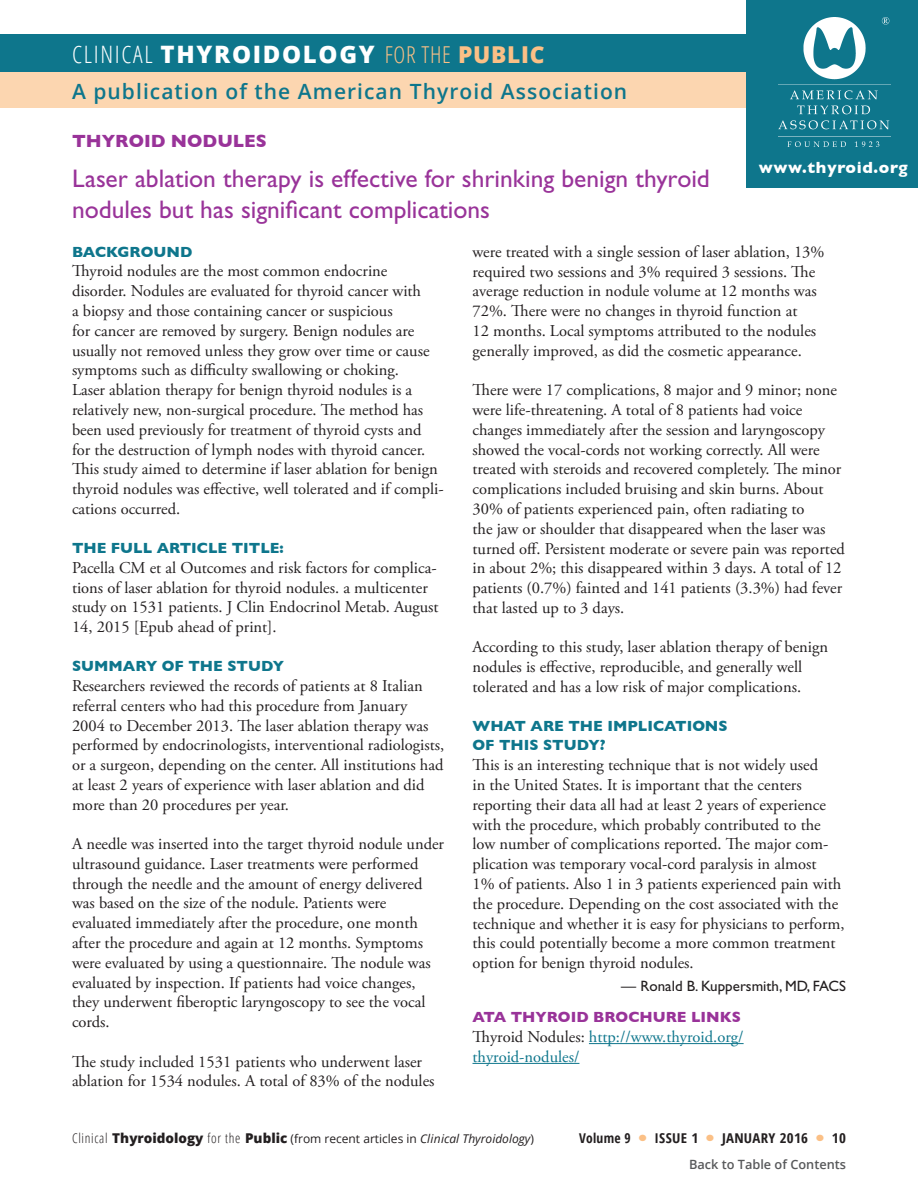
<style>
.page{position:relative;width:918px;height:1188px;background:#fff}
.page>*{position:absolute;margin:0;border:0;box-sizing:border-box;transform-origin:0 0}
.t1{font:25.5px/30.6px "Gill Sans Std";color:#939}
.t2{font:800 24px "Open Sans";letter-spacing:.07em;color:#fff}
.t3{font:600 21px "Open Sans";letter-spacing:.05em;color:#0e768c}
.Topic_Header{font:700 18px "Gill Sans";color:#939}
.body_serif{font:16.5px/19.8px "Adobe Garamond Pro";color:#231f20}
.body_serif_2nd_para{font:16.5px/19.8px "Adobe Garamond Pro";color:#231f20}
.body_links{font:16.5px/19.8px "Adobe Garamond Pro";color:#0e768c}
.t4{font:700 16.5px "Gill Sans";letter-spacing:.04em;color:#fff}
.question{font:700 15px/19.5px "Gill Sans";color:#0e768c}
.body_editor_name{font:15px "Gill Sans Std";color:#231f20}
.question_links{font:700 15px "Gill Sans";color:#939}
.t5{font:700 condensed 13.5px "Open Sans";letter-spacing:.02em;color:#231f20;scale:1.1 1}
.t6{font:700 condensed 13.5px "Open Sans";letter-spacing:.02em;color:#231f20}
.t7{font:600 12.75px "Open Sans";color:#58595b}
.t8{font:12px "Open Sans";color:#231f20}
.s1{font-weight:300;font-stretch:condensed}
.s2{font-weight:300;font-stretch:condensed;font-size:23.25px;color:#fbc086}
.s3{font-size:23.25px;color:#fbc086}
.s4{color:#231f20}
.s5{font-weight:300;font-stretch:condensed;font-size:13.5px}
.s6{font-weight:800;font-size:13.5px}
.s7{font-style:italic}
</style>
<div class="page">
<div style="left:0;top:70px;width:918px;height:38px;background:#fcd6b0"></div>
<hr style="left:589px;top:1043px;width:155px;height:1px;background:#0e768c">
<hr style="left:472px;top:1063px;width:107px;height:1px;background:#0e768c">
<div style="left:0;top:35px;width:918px;height:37px;background:#0e768c"></div>
<div style="left:747px;top:0;width:171px;height:188px;background:#0e768c"></div>
<img style="left:778px;top:18px;width:112px;height:129px">
<p class="t2" style="left:72px;top:36px;width:474px"><span class="s1">CLINICAL</span> THYROIDOLOGY <span class="s2">FOR THE</span> <span class="s3">PUBLIC</span></p>
<p class="t3" style="left:72px;top:77px;width:557px">A publication of the American Thyroid Association</p>
<p class="Topic_Header" style="left:72px;top:131px;width:196px">THYROID NODULES</p>
<p class="t1" style="left:72px;top:163px;width:639px">Laser ablation therapy is effective for shrinking benign thyroid nodules but has significant complications</p>
<p class="question" style="left:72px;top:242px;width:122px">BACKGROUND</p>
<p class="body_serif" style="left:72px;top:262px;width:373px">Thyroid nodules are the most common endocrine disorder. Nodules are evaluated for thyroid cancer with<br>a biopsy and those containing cancer or suspicious<br>for cancer are removed by surgery. Benign nodules are usually not removed unless they grow over time or cause symptoms such as difficulty swallowing or choking.<br>Laser ablation therapy for benign thyroid nodules is a relatively new, non-surgical procedure. The method has been used previously for treatment of thyroid cysts and for the destruction of lymph nodes with thyroid cancer.<br>This study aimed to determine if laser ablation for benign thyroid nodules was effective, well tolerated and if compli&shy;cations occurred.</p>
<p class="question" style="left:72px;top:538px;width:213px">THE FULL ARTICLE TITLE:</p>
<p class="body_serif" style="left:72px;top:558px;width:368px">Pacella CM et al Outcomes and risk factors for complica&shy;tions of laser ablation for thyroid nodules. a multicenter study on 1531 patients. J Clin Endocrinol Metab. August 14, 2015 [Epub ahead of print].</p>
<p class="question" style="left:72px;top:656px;width:214px">SUMMARY OF THE STUDY</p>
<p class="body_serif" style="left:72px;top:676px;width:374px">Researchers reviewed the records of patients at 8 Italian referral centers who had this procedure from January 2004 to December 2013. The laser ablation therapy was performed by endocrinologists, interventional radiologists, or a surgeon, depending on the center. All institutions had at least 2 years of experience with laser ablation and did more than 20 procedures per year.</p>
<p class="body_serif_2nd_para" style="left:72px;top:835px;width:374px">A needle was inserted into the target thyroid nodule under ultrasound guidance. Laser treatments were performed through the needle and the amount of energy delivered was based on the size of the nodule. Patients were evaluated immediately after the procedure, one month after the procedure and again at 12 months. Symptoms were evaluated by using a questionnaire. The nodule was evaluated by inspection. If patients had voice changes, they underwent fiberoptic laryngoscopy to see the vocal cords.</p>
<p class="body_serif_2nd_para" style="left:72px;top:1052px;width:364px">The study included 1531 patients who underwent laser ablation for 1534 nodules. A total of 83% of the nodules</p>
<p class="t4" style="left:759px;top:158px;width:150px">www.thyroid.org</p>
<p class="body_serif_2nd_para" style="left:472px;top:242px;width:353px">were treated with a single session of laser ablation, 13% required two sessions and 3% required 3 sessions. The average reduction in nodule volume at 12 months was 72%. There were no changes in thyroid function at<br>12 months. Local symptoms attributed to the nodules generally improved, as did the cosmetic appearance.</p>
<p class="body_serif_2nd_para" style="left:472px;top:381px;width:374px">There were 17 complications, 8 major and 9 minor; none were life-threatening. A total of 8 patients had voice changes immediately after the session and laryngoscopy showed the vocal-cords not working correctly. All were treated with steroids and recovered completely. The minor complications included bruising and skin burns. About 30% of patients experienced pain, often radiating to<br>the jaw or shoulder that disappeared when the laser was turned off. Persistent moderate or severe pain was reported in about 2%; this disappeared within 3 days. A total of 12 patients (0.7%) fainted and 141 patients (3.3%) had fever that lasted up to 3 days.</p>
<p class="body_serif_2nd_para" style="left:472px;top:638px;width:357px">According to this study, laser ablation therapy of benign nodules is effective, reproducible, and generally well tolerated and has a low risk of major complications.</p>
<p class="question" style="left:472px;top:716px;width:257px">WHAT ARE THE IMPLICATIONS<br>OF THIS STUDY?</p>
<p class="body_serif" style="left:472px;top:756px;width:374px">This is an interesting technique that is not widely used<br>in the United States. It is important that the centers reporting their data all had at least 2 years of experience with the procedure, which probably contributed to the low number of complications reported. The major com&shy;plication was temporary vocal-cord paralysis in almost<br>1% of patients. Also 1 in 3 patients experienced pain with the procedure. Depending on the cost associated with the technique and whether it is easy for physicians to perform, this could potentially become a more common treatment option for benign thyroid nodules.</p>
<p class="body_editor_name" style="left:621px;top:977px;width:226px">— Ronald B. Kuppersmith, MD, FACS</p>
<p class="question_links" style="left:472px;top:1008px;width:270px">ATA THYROID BROCHURE LINKS</p>
<p class="body_links" style="left:472px;top:1027px;width:273px"><span class="s4">Thyroid Nodules:</span> http://www.thyroid.org/ thyroid-nodules/</p>
<p class="t8" style="left:72px;top:1130px;width:463px"><span class="s5">Clinical</span> <span class="s6">Thyroidology</span> <span class="s5">for the</span> <span class="s6">Public</span> (from recent articles in <span class="s7">Clinical Thyroidology</span>)</p>
<p class="t6" style="left:579px;top:1129px;width:53px">Volume 9</p>
<p class="t5" style="left:655px;top:1129px;width:41px">ISSUE 1</p>
<p class="t5" style="left:722px;top:1129px;width:80px">JANUARY 2016</p>
<p class="t5" style="left:832px;top:1129px;width:14px">10</p>
<p class="t7" style="left:689px;top:1155px;width:158px">Back to Table of Contents</p>
</div>
